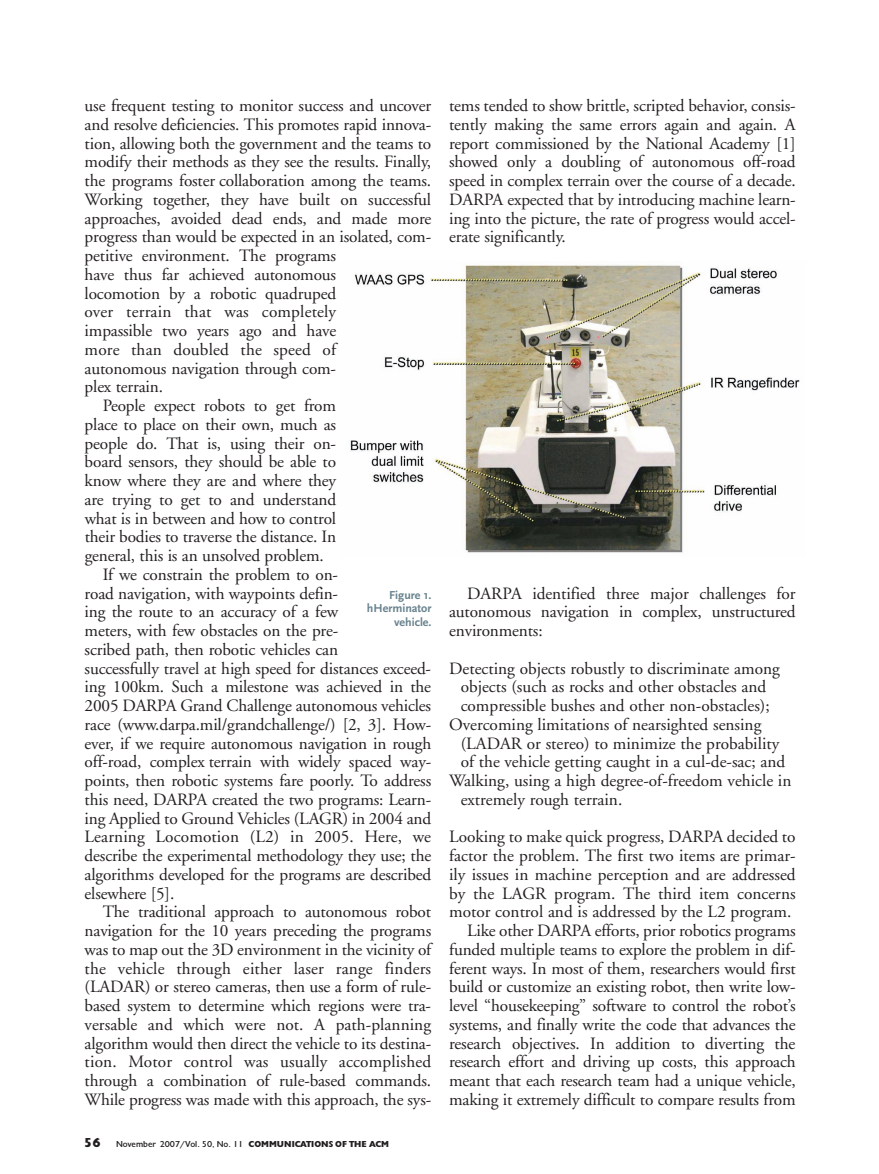
<style>
.page{position:relative;width:879px;height:1174px;background:#fff}
.page>*{position:absolute;margin:0;border:0;box-sizing:border-box;transform-origin:0 0}
.t1{font:17.25px/18.8px "Adobe Garamond";letter-spacing:-.01em;color:#231f20;text-align:justify}
.t2{font:17.25px "Adobe Garamond";letter-spacing:.01em;color:#231f20}
.t3{font:700 12px/13.5px "Scala Sans";color:#67818d;text-align:right}
.t4{font:9px "Gill";color:#231f20}
.s1{font-weight:900;font-size:13.5px}
.s2{font-weight:900}
</style>
<div class="page">
<img style="left:350px;top:265px;width:450px;height:288px">
<p class="t1" style="left:85px;top:98px;width:348px">use frequent testing to monitor success and uncover</p>
<p class="t1" style="left:85px;top:116px;width:348px">and resolve deficiencies. This promotes rapid innova-</p>
<p class="t1" style="left:85px;top:135px;width:348px">tion, allowing both the government and the teams to</p>
<p class="t1" style="left:85px;top:154px;width:348px">modify their methods as they see the results. Finally,</p>
<p class="t1" style="left:85px;top:173px;width:348px">the programs foster collaboration among the teams.</p>
<p class="t1" style="left:85px;top:191px;width:348px">Working together, they have built on successful</p>
<p class="t1" style="left:85px;top:210px;width:348px">approaches, avoided dead ends, and made more</p>
<p class="t1" style="left:85px;top:229px;width:348px">progress than would be expected in an isolated, com-</p>
<p class="t1" style="left:85px;top:248px;width:253px">petitive environment. The programs</p>
<p class="t1" style="left:85px;top:266px;width:253px">have thus far achieved autonomous</p>
<p class="t1" style="left:85px;top:285px;width:253px">locomotion by a robotic quadruped</p>
<p class="t2" style="left:85px;top:305px;width:253px">over terrain that was completely</p>
<p class="t1" style="left:85px;top:323px;width:253px">impassible two years ago and have</p>
<p class="t2" style="left:85px;top:342px;width:253px">more than doubled the speed of</p>
<p class="t1" style="left:85px;top:360px;width:253px">autonomous navigation through com-</p>
<p class="t1" style="left:85px;top:379px;width:80px">plex terrain.</p>
<p class="t1" style="left:103px;top:398px;width:235px">People expect robots to get from</p>
<p class="t1" style="left:85px;top:416px;width:253px">place to place on their own, much as</p>
<p class="t1" style="left:85px;top:435px;width:253px">people do. That is, using their on-</p>
<p class="t1" style="left:85px;top:454px;width:253px">board sensors, they should be able to</p>
<p class="t1" style="left:85px;top:473px;width:253px">know where they are and where they</p>
<p class="t1" style="left:85px;top:491px;width:253px">are trying to get to and understand</p>
<p class="t1" style="left:85px;top:510px;width:253px">what is in between and how to control</p>
<p class="t1" style="left:85px;top:529px;width:253px">their bodies to traverse the distance. In</p>
<p class="t1" style="left:85px;top:548px;width:240px">general, this is an unsolved problem.</p>
<p class="t1" style="left:103px;top:566px;width:237px">If we constrain the problem to on-</p>
<p class="t1" style="left:85px;top:585px;width:255px">road navigation, with waypoints defin-</p>
<p class="t1" style="left:85px;top:604px;width:255px">ing the route to an accuracy of a few</p>
<p class="t1" style="left:85px;top:623px;width:255px">meters, with few obstacles on the pre-</p>
<p class="t1" style="left:85px;top:641px;width:255px">scribed path, then robotic vehicles can</p>
<p class="t1" style="left:85px;top:660px;width:348px">successfully travel at high speed for distances exceed-</p>
<p class="t1" style="left:85px;top:679px;width:348px">ing 100km. Such a milestone was achieved in the</p>
<p class="t1" style="left:85px;top:698px;width:348px">2005 DARPA Grand Challenge autonomous vehicles</p>
<p class="t1" style="left:85px;top:716px;width:348px">race (www.darpa.mil/grandchallenge/) [2, 3]. How-</p>
<p class="t1" style="left:85px;top:735px;width:348px">ever, if we require autonomous navigation in rough</p>
<p class="t1" style="left:85px;top:754px;width:348px">off-road, complex terrain with widely spaced way-</p>
<p class="t1" style="left:85px;top:773px;width:348px">points, then robotic systems fare poorly. To address</p>
<p class="t1" style="left:85px;top:791px;width:348px">this need, DARPA created the two programs: Learn-</p>
<p class="t1" style="left:85px;top:810px;width:348px">ing Applied to Ground Vehicles (LAGR) in 2004 and</p>
<p class="t1" style="left:85px;top:829px;width:348px">Learning Locomotion (L2) in 2005. Here, we</p>
<p class="t1" style="left:85px;top:848px;width:348px">describe the experimental methodology they use; the</p>
<p class="t1" style="left:85px;top:866px;width:348px">algorithms developed for the programs are described</p>
<p class="t1" style="left:85px;top:885px;width:91px">elsewhere [5].</p>
<p class="t1" style="left:103px;top:904px;width:330px">The traditional approach to autonomous robot</p>
<p class="t1" style="left:85px;top:923px;width:348px">navigation for the 10 years preceding the programs</p>
<p class="t1" style="left:85px;top:941px;width:348px">was to map out the 3D environment in the vicinity of</p>
<p class="t2" style="left:85px;top:961px;width:348px">the vehicle through either laser range finders</p>
<p class="t1" style="left:85px;top:979px;width:348px">(LADAR) or stereo cameras, then use a form of rule-</p>
<p class="t1" style="left:85px;top:998px;width:348px">based system to determine which regions were tra-</p>
<p class="t1" style="left:85px;top:1016px;width:348px">versable and which were not. A path-planning</p>
<p class="t1" style="left:85px;top:1035px;width:348px">algorithm would then direct the vehicle to its destina-</p>
<p class="t2" style="left:85px;top:1055px;width:348px">tion. Motor control was usually accomplished</p>
<p class="t1" style="left:85px;top:1073px;width:348px">through a combination of rule-based commands.</p>
<p class="t1" style="left:85px;top:1091px;width:348px">While progress was made with this approach, the sys-</p>
<p class="t3" style="left:367px;top:588px;width:66px">Figure 1. hHerminator vehicle.</p>
<p class="t4" style="left:83px;top:1141px;width:307px"><span class="s1">56</span> November 2007/Vol. 50, No. 11 <span class="s2">COMMUNICATIONS OF THE ACM</span></p>
<p class="t1" style="left:449px;top:98px;width:348px">tems tended to show brittle, scripted behavior, consis&shy;tently making the same errors again and again. A report commissioned by the National Academy [1] showed only a doubling of autonomous off-road speed in complex terrain over the course of a decade.<br>DARPA expected that by introducing machine learn&shy;ing into the picture, the rate of progress would accel&shy;erate significantly.</p>
<p class="t1" style="left:449px;top:585px;width:348px;text-indent:18px">DARPA identified three major challenges for autonomous navigation in complex, unstructured environments:</p>
<p class="t1" style="left:449px;top:660px;width:332px">Detecting objects robustly to discriminate among</p>
<p class="t1" style="left:460px;top:679px;width:307px">objects (such as rocks and other obstacles and</p>
<p class="t1" style="left:460px;top:698px;width:310px">compressible bushes and other non-obstacles);</p>
<p class="t1" style="left:449px;top:716px;width:313px">Overcoming limitations of nearsighted sensing</p>
<p class="t1" style="left:460px;top:735px;width:320px">(LADAR or stereo) to minimize the probability</p>
<p class="t1" style="left:460px;top:754px;width:326px">of the vehicle getting caught in a cul-de-sac; and</p>
<p class="t1" style="left:449px;top:773px;width:343px">Walking, using a high degree-of-freedom vehicle in</p>
<p class="t1" style="left:460px;top:791px;width:163px">extremely rough terrain.</p>
<p class="t1" style="left:449px;top:829px;width:348px;text-align:right">Looking to make quick progress, DARPA decided to factor the problem. The first two items are primar&shy;ily issues in machine perception and are addressed by the LAGR program. The third item concerns motor control and is addressed by the L2 program.<br>Like other DARPA efforts, prior robotics programs funded multiple teams to explore the problem in dif&shy;ferent ways. In most of them, researchers would first build or customize an existing robot, then write low&shy;level “housekeeping” software to control the robot’s systems, and finally write the code that advances the research objectives. In addition to diverting the research effort and driving up costs, this approach meant that each research team had a unique vehicle, making it extremely difficult to compare results from</p>
</div>
